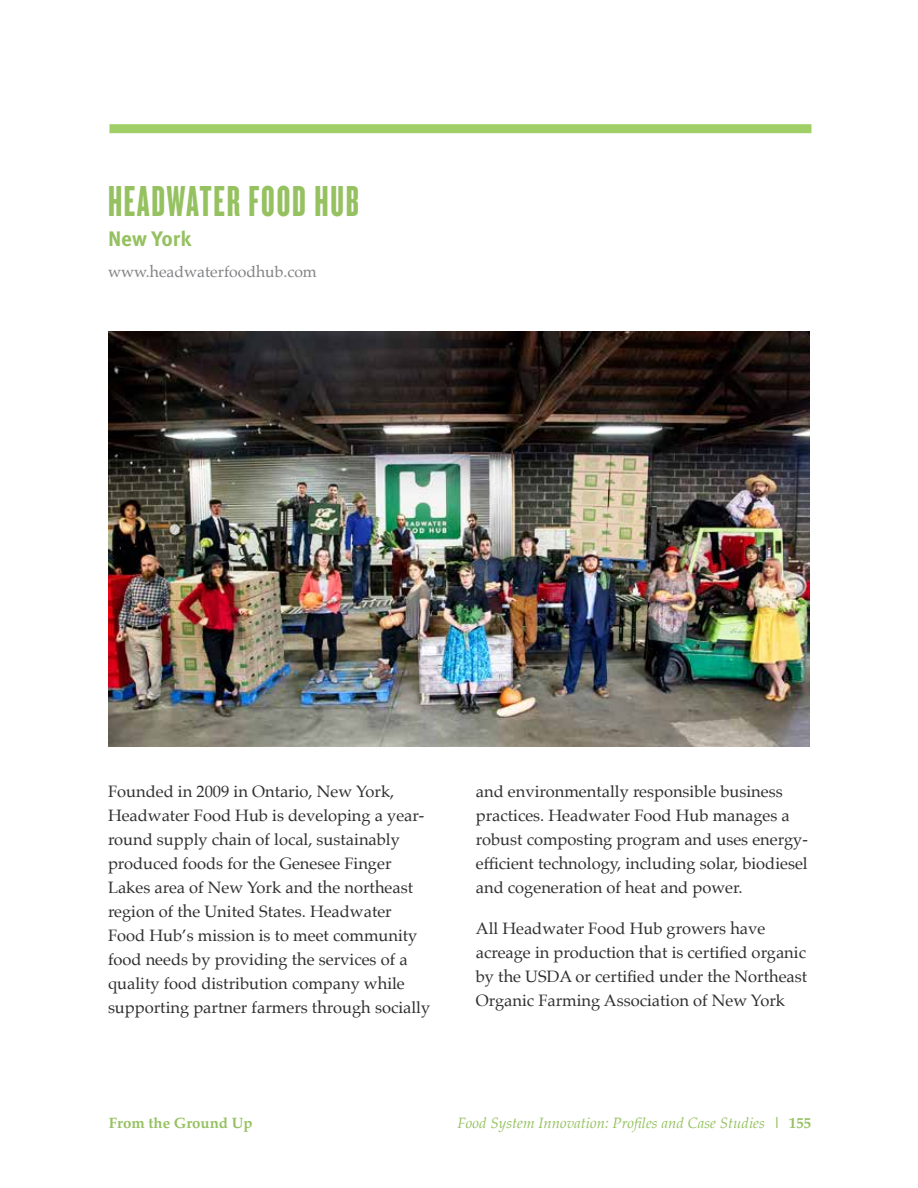
<style>
.page{position:relative;width:918px;height:1188px;background:#fff}
.page>*{position:absolute;margin:0;border:0;box-sizing:border-box;transform-origin:0 0}
.t1{font:45px "Knockout HTF67 Full Bantamwt";letter-spacing:.04em;color:#95c160}
.t2{font:700 21px "Meta OT";color:#95c160}
.t3{font:16.5px/24px "Palatino";color:#302f30}
.t4{font:15.75px "Palatino";color:#808285}
.t5{font:italic 15px "Palatino";color:#95c160}
.t6{font:700 15px "Palatino";color:#95c160}
.s1{font-weight:700;font-style:normal}
</style>
<div class="page">
<div style="left:109px;top:124px;width:702px;height:9px;background:#a0cf67"></div>
<img style="left:109px;top:331px;width:701px;height:416px">
<h1 class="t1" style="left:108px;top:179px;width:252px">HEADWATER FOOD HUB</h1>
<p class="t2" style="left:108px;top:225px;width:85px">New York</p>
<p class="t4" style="left:108px;top:259px;width:210px">www.headwaterfoodhub.com</p>
<p class="t3" style="left:108px;top:779px;width:324px">Founded in 2009 in Ontario, New York, Headwater Food Hub is developing a year&shy;round supply chain of local, sustainably produced foods for the Genesee Finger Lakes area of New York and the northeast region of the United States. Headwater Food Hub’s mission is to meet community food needs by providing the services of a quality food distribution company while supporting partner farmers through socially</p>
<p class="t3" style="left:476px;top:779px;width:334px">and environmentally responsible business practices. Headwater Food Hub manages a robust composting program and uses energy&shy;efficient technology, including solar, biodiesel and cogeneration of heat and power.</p>
<p class="t3" style="left:476px;top:916px;width:333px">All Headwater Food Hub growers have acreage in production that is certified organic by the USDA or certified under the Northeast Organic Farming Association of New York</p>
<p class="t6" style="left:109px;top:1110px;width:145px">From the Ground Up</p>
<p class="t5" style="left:458px;top:1110px;width:355px">Food System Innovation: Profiles and Case Studies <span class="s1">| 155</span></p>
</div>
